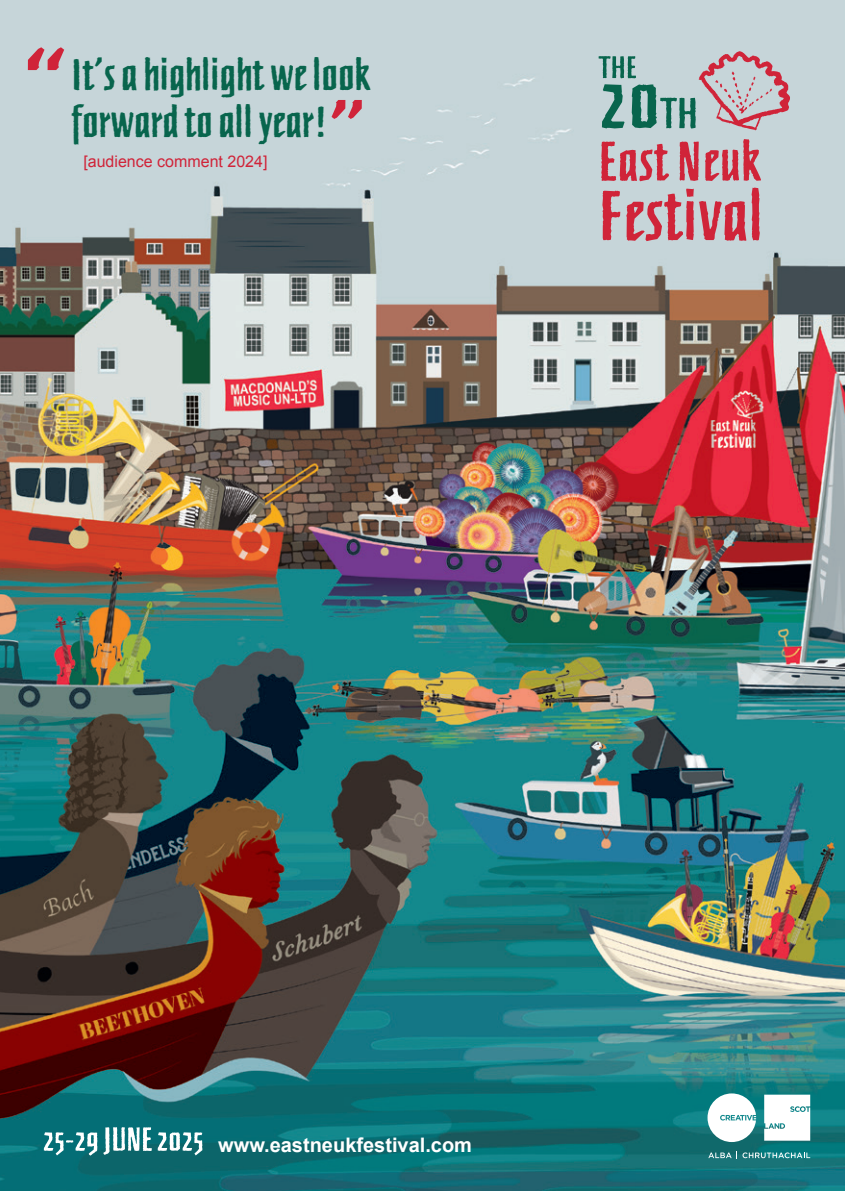
<style>
.page{position:relative;width:845px;height:1191px;background:#fff}
.page>*{position:absolute;margin:0;border:0;box-sizing:border-box;transform-origin:0 0}
.t1{font:700 40px/46px "Newberlin Rough OT";color:#08654d}
.t2{font:700 20px "Arial";color:#fff}
.t3{font:16px "Arial";color:#d02439}
</style>
<div class="page">
<img style="left:0;top:0;width:845px;height:1191px">
<svg style="left:598px;top:51px;width:193px;height:190px;background:#bca8ae"></svg>
<img style="left:707px;top:573px;width:138px;height:618px">
<svg style="left:28px;top:47px;width:36px;height:23px"></svg>
<svg style="left:331px;top:100px;width:31px;height:19px"></svg>
<svg style="left:44px;top:1127px;width:158px;height:28px"></svg>
<p class="t1" style="left:72px;top:52px;width:303px">It’s a highlight we look forward to all year!</p>
<p class="t3" style="left:83px;top:151px;width:186px">[audience comment 2024]</p>
<p class="t2" style="left:218px;top:1131px;width:255px">www.eastneukfestival.com</p>
</div>
